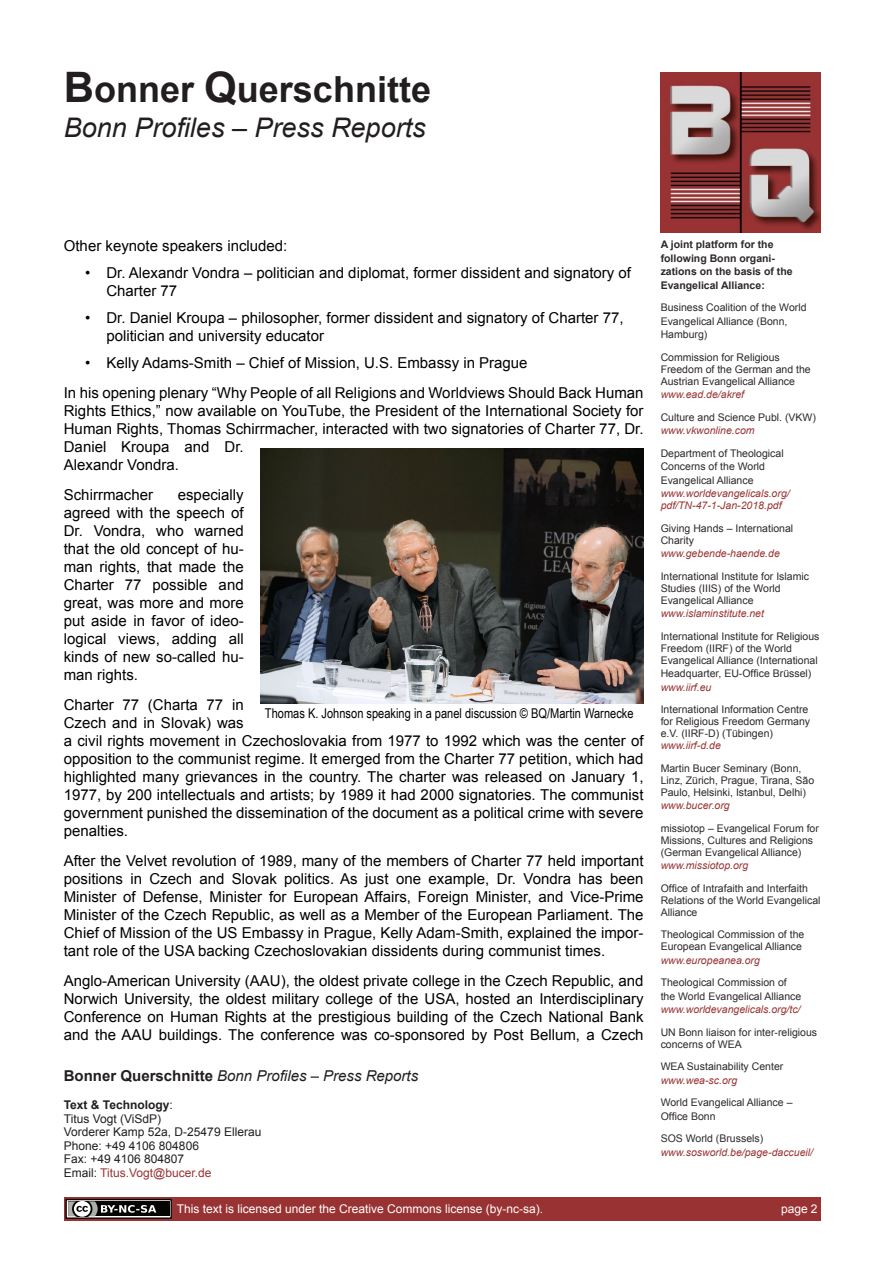
<style>
.page{position:relative;width:893px;height:1263px;background:#fff}
.page>*{position:absolute;margin:0;border:0;box-sizing:border-box;transform-origin:0 0}
.t1{font:700 36px "Arial";color:#221e1f}
.t2{font:italic 27px "Arial";color:#221e1f}
.t3{font:15px/18px "Arial";color:#000}
.t4{font:italic 15px "Arial";color:#221e1f}
.t5{font:13.5px "Arial Narrow";color:#000}
.t6{font:12px/13.5px "Arial";color:#221e1f}
.t7{font:12px "Arial";color:#fff}
.t8{font:10.5px/12px "Arial";color:#2d2829}
.t9{font:italic 10.5px/12px "Arial";color:#933}
.t10{font:700 10.5px/13.5px "Arial";color:#2d2829}
.s1{font-size:42px}
.s2{font-weight:700;font-style:normal}
.s3{font-weight:700}
.s4{color:#933}
</style>
<div class="page">
<img style="left:660px;top:72px;width:160px;height:160px">
<div style="left:64px;top:1197px;width:756px;height:23px;background:#933"></div>
<svg style="left:67px;top:1201px;width:103px;height:16px"></svg>
<div style="left:65px;top:1199px;width:107px;height:20px;border:1px solid #040503"></div>
<div style="left:68px;top:1201px;width:101px;height:15px;background:#040503"></div>
<svg style="left:68px;top:1201px;width:88px;height:15px"></svg>
<img style="left:261px;top:449px;width:382px;height:255px">
<h1 class="t1" style="left:64px;top:76px;width:369px"><span class="s1">B</span>onner <span class="s1">Q</span>uerschnitte</h1>
<h2 class="t2" style="left:64px;top:117px;width:363px">Bonn Profiles – Press Reports</h2>
<p class="t3" style="left:64px;top:238px;width:225px">Other keynote speakers included:</p>
<p class="t3" style="left:106px;top:265px;width:526px;text-indent:-21px">• Dr. Alexandr Vondra – politician and diplomat, former dissident and signatory of<br>Charter 77</p>
<p class="t3" style="left:106px;top:310px;width:518px;text-indent:-21px">• Dr. Daniel Kroupa – philosopher, former dissident and signatory of Charter 77, politician and university educator</p>
<p class="t3" style="left:64px;top:349px;width:581px;line-height:30px;text-indent:21px">• Kelly Adams-Smith – Chief of Mission, U.S. Embassy in Prague<br>In his opening plenary “Why People of all Religions and Worldviews Should Back Human</p>
<p class="t3" style="left:64px;top:403px;width:581px">Rights Ethics,” now available on YouTube, the President of the International Society for Human Rights, Thomas Schirrmacher, interacted with two signatories of Charter 77, Dr.<br>Daniel Kroupa and Dr.<br>Alexandr Vondra.</p>
<p class="t3" style="left:64px;top:487px;width:91px">Schirrmacher</p>
<p class="t10" style="left:660px;top:239px;width:133px">A joint platform for the following Bonn organi&shy;zations on the basis of the<br>Evangelical Alliance:</p>
<p class="t8" style="left:660px;top:302px;width:147px;line-height:13.5px">Business Coalition of the World<br>Evangelical Alliance (Bonn,<br>Hamburg)</p>
<p class="t8" style="left:660px;top:352px;width:152px">Commission for Religious<br>Freedom of the German and the<br>Austrian Evangelical Alliance</p>
<p class="t9" style="left:660px;top:389px;width:85px">www.ead.de/akref</p>
<p class="t8" style="left:660px;top:412px;width:157px">Culture and Science Publ. (VKW)</p>
<p class="t9" style="left:660px;top:425px;width:95px">www.vkwonline.com</p>
<p class="t8" style="left:660px;top:447px;width:124px;line-height:13.5px">Department of Theological<br>Concerns of the World<br>Evangelical Alliance</p>
<p class="t9" style="left:660px;top:488px;width:130px">www.worldevangelicals.org/ pdf/TN-47-1-Jan-2018.pdf</p>
<p class="t8" style="left:660px;top:523px;width:134px">Giving Hands – International<br>Charity</p>
<p class="t9" style="left:660px;top:548px;width:121px">www.gebende-haende.de</p>
<p class="t8" style="left:660px;top:571px;width:150px">International Institute for Islamic<br>Studies (IIIS) of the World<br>Evangelical Alliance</p>
<p class="t9" style="left:660px;top:608px;width:105px">www.islaminstitute.net</p>
<p class="t8" style="left:660px;top:631px;width:160px">International Institute for Religious<br>Freedom (IIRF) of the World<br>Evangelical Alliance (International</p>
<p class="t8" style="left:660px;top:668px;width:152px">Headquarter, EU-Office Brüssel)</p>
<p class="t9" style="left:660px;top:682px;width:52px">www.iirf.eu</p>
<p class="t8" style="left:660px;top:704px;width:151px">International Information Centre for Religious Freedom Germany e.V. (IIRF-D) (Tübingen)</p>
<p class="t9" style="left:660px;top:740px;width:62px">www.iirf-d.de</p>
<p class="t8" style="left:660px;top:763px;width:155px">Martin Bucer Seminary (Bonn,<br>Linz, Zürich, Prague, Tirana, São<br>Paulo, Helsinki, Istanbul, Delhi)</p>
<p class="t9" style="left:660px;top:800px;width:71px">www.bucer.org</p>
<p class="t8" style="left:660px;top:823px;width:160px">missiotop – Evangelical Forum for<br>Missions, Cultures and Religions (German Evangelical Alliance)</p>
<p class="t9" style="left:660px;top:860px;width:89px">www.missiotop.org</p>
<p class="t8" style="left:660px;top:883px;width:161px">Office of Intrafaith and Interfaith<br>Relations of the World Evangelical<br>Alliance</p>
<p class="t8" style="left:660px;top:929px;width:145px">Theological Commission of the<br>European Evangelical Alliance</p>
<p class="t9" style="left:660px;top:955px;width:101px">www.europeanea.org</p>
<p class="t8" style="left:660px;top:977px;width:142px;line-height:13.5px">Theological Commission of the World Evangelical Alliance</p>
<p class="t9" style="left:660px;top:1004px;width:141px">www.worldevangelicals.org/tc/</p>
<p class="t8" style="left:660px;top:1027px;width:158px">UN Bonn liaison for inter-religious concerns of WEA</p>
<p class="t8" style="left:660px;top:1061px;width:124px">WEA Sustainability Center</p>
<p class="t9" style="left:660px;top:1075px;width:78px">www.wea-sc.org</p>
<p class="t8" style="left:660px;top:1097px;width:133px;line-height:13.5px">World Evangelical Alliance –<br>Office Bonn</p>
<p class="t8" style="left:660px;top:1133px;width:104px">SOS World (Brussels)</p>
<p class="t9" style="left:660px;top:1147px;width:154px">www.sosworld.be/page-daccueil/</p>
<p class="t3" style="left:64px;top:487px;width:181px;text-align:justify;text-indent:114px">especially agreed with the speech of Dr. Vondra, who warned that the old concept of hu&shy;man rights, that made the Charter 77 possible and great, was more and more put aside in favor of ideo&shy;logical views, adding all kinds of new so-called hu&shy;man rights.</p>
<p class="t3" style="left:64px;top:697px;width:581px">Charter 77 (Charta 77 in<br>Czech and in Slovak) was<br>a civil rights movement in Czechoslovakia from 1977 to 1992 which was the center of opposition to the communist regime. It emerged from the Charter 77 petition, which had highlighted many grievances in the country. The charter was released on January 1, 1977, by 200 intellectuals and artists; by 1989 it had 2000 signatories. The communist government punished the dissemination of the document as a political crime with severe penalties.</p>
<p class="t3" style="left:64px;top:853px;width:581px;text-align:justify">After the Velvet revolution of 1989, many of the members of Charter 77 held important positions in Czech and Slovak politics. As just one example, Dr. Vondra has been Minister of Defense, Minister for European Affairs, Foreign Minister, and Vice-Prime Minister of the Czech Republic, as well as a Member of the European Parliament. The Chief of Mission of the US Embassy in Prague, Kelly Adam-Smith, explained the impor&shy;tant role of the USA backing Czechoslovakian dissidents during communist times.</p>
<p class="t3" style="left:64px;top:973px;width:581px;text-align:justify">Anglo-American University (AAU), the oldest private college in the Czech Republic, and Norwich University, the oldest military college of the USA, hosted an Interdisciplinary Conference on Human Rights at the prestigious building of the Czech National Bank and the AAU buildings. The conference was co-sponsored by Post Bellum, a Czech</p>
<p class="t5" style="left:265px;top:708px;width:370px">Thomas K. Johnson speaking in a panel discussion © BQ/Martin Warnecke</p>
<p class="t4" style="left:64px;top:1070px;width:356px"><span class="s2">Bonner Querschnitte</span> Bonn Profiles – Press Reports</p>
<p class="t6" style="left:64px;top:1099px;width:199px"><span class="s3">Text &amp; Technology</span>:<br>Titus Vogt (ViSdP)<br>Vorderer Kamp 52a, D-25479 Ellerau<br>Phone: +49 4106 804806<br>Fax: +49 4106 804807<br>Email: <span class="s4">Titus.Vogt@bucer.de</span></p>
<p class="t7" style="left:177px;top:1204px;width:368px">This text is licensed under the Creative Commons license (by-nc-sa).</p>
<p class="t7" style="left:781px;top:1204px;width:38px">page 2</p>
</div>
